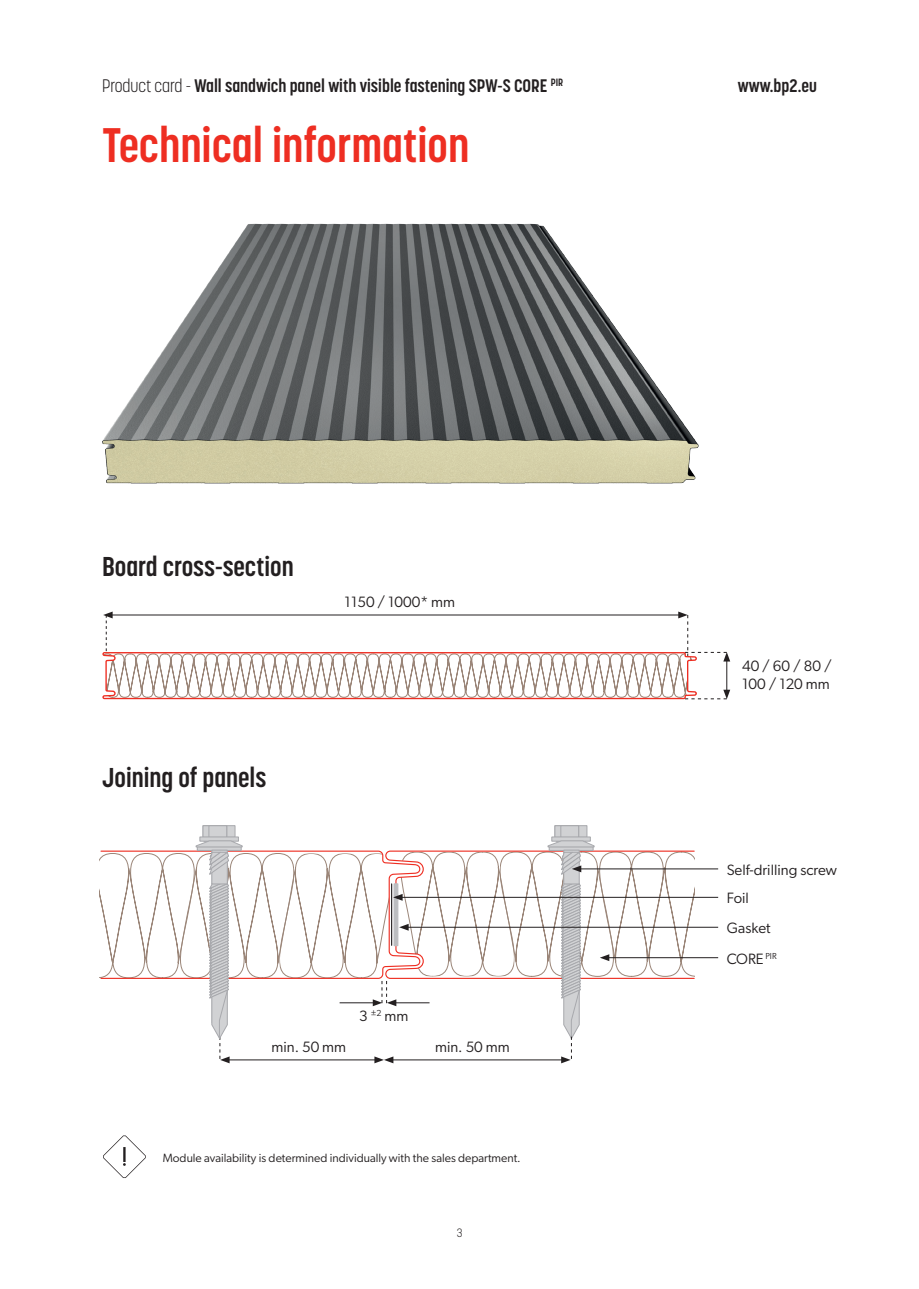
<style>
.page{position:relative;width:919px;height:1289px;background:#fff}
.page>*{position:absolute;margin:0;border:0;box-sizing:border-box;transform-origin:0 0}
.t1{font:700 48px "Korolev Condensed";color:#ee2e22}
.t2{font:700 27px "Korolev Condensed";color:#231f20}
.t3{font:700 18px "Korolev Condensed";color:#231f20}
.t4{font:15px/18px "Gibson";color:#231f20}
.t5{font:12px "Gibson";color:#231f20}
.t6{font:300 12px "Korolev Condensed";color:#231f20}
.s1{font-weight:300}
</style>
<div class="page">
<svg style="left:102px;top:611px;width:628px;height:89px"></svg>
<img style="left:102px;top:223px;width:597px;height:261px">
<svg style="left:103px;top:1135px;width:43px;height:42px"></svg>
<svg style="left:579px;top:825px;width:8px;height:11px"></svg>
<div style="left:554px;top:825px;width:25px;height:12px;background:#d1d2d4;border:1px solid #a8a9ad"></div>
<div style="left:560px;top:825px;width:19px;height:12px;background:#d1d2d4;border:1px solid #a8a9ad"></div>
<svg style="left:551px;top:836px;width:39px;height:4px"></svg>
<hr style="left:579px;top:868px;width:139px;height:1px;background:#231f20">
<hr style="left:607px;top:957px;width:111px;height:1px;background:#231f20">
<hr style="left:400px;top:897px;width:318px;height:1px;background:#231f20">
<hr style="left:406px;top:926px;width:312px;height:1px;background:#231f20">
<svg style="left:227px;top:825px;width:8px;height:11px"></svg>
<div style="left:203px;top:825px;width:24px;height:12px;background:#d1d2d4;border:1px solid #a8a9ad"></div>
<div style="left:208px;top:825px;width:19px;height:12px;background:#d1d2d4;border:1px solid #a8a9ad"></div>
<svg style="left:199px;top:836px;width:40px;height:4px"></svg>
<svg style="left:100px;top:840px;width:594px;height:223px"></svg>
<p class="t3" style="left:102px;top:75px;width:462px"><span class="s1">Product card -</span> Wall sandwich panel with visible fastening SPW-S CORE <sup>PIR</sup></p>
<p class="t3" style="left:737px;top:75px;width:81px">www.bp2.eu</p>
<h1 class="t1" style="left:102px;top:117px;width:368px">Technical information</h1>
<h2 class="t2" style="left:102px;top:550px;width:193px">Board cross-section</h2>
<p class="t4" style="left:344px;top:592px;width:112px">1150 / 1000* mm</p>
<h2 class="t2" style="left:102px;top:761px;width:166px">Joining of panels</h2>
<p class="t4" style="left:359px;top:1006px;width:51px">3 <sup>±2</sup> mm</p>
<p class="t4" style="left:271px;top:1037px;width:76px">min. 50 mm</p>
<p class="t4" style="left:435px;top:1037px;width:76px">min. 50 mm</p>
<p class="t5" style="left:163px;top:1150px;width:359px">Module availability is determined individually with the sales department.</p>
<p class="t6" style="left:456px;top:1225px;width:7px">3</p>
<p class="t4" style="left:742px;top:656px;width:91px">40 / 60 / 80 /<br>100 / 120 mm</p>
<p class="t4" style="left:726px;top:860px;width:112px">Self-drilling screw</p>
<p class="t4" style="left:726px;top:889px;width:24px">Foil</p>
<p class="t4" style="left:726px;top:918px;width:45px">Gasket</p>
<p class="t4" style="left:726px;top:949px;width:51px">CORE <sup>PIR</sup></p>
</div>
